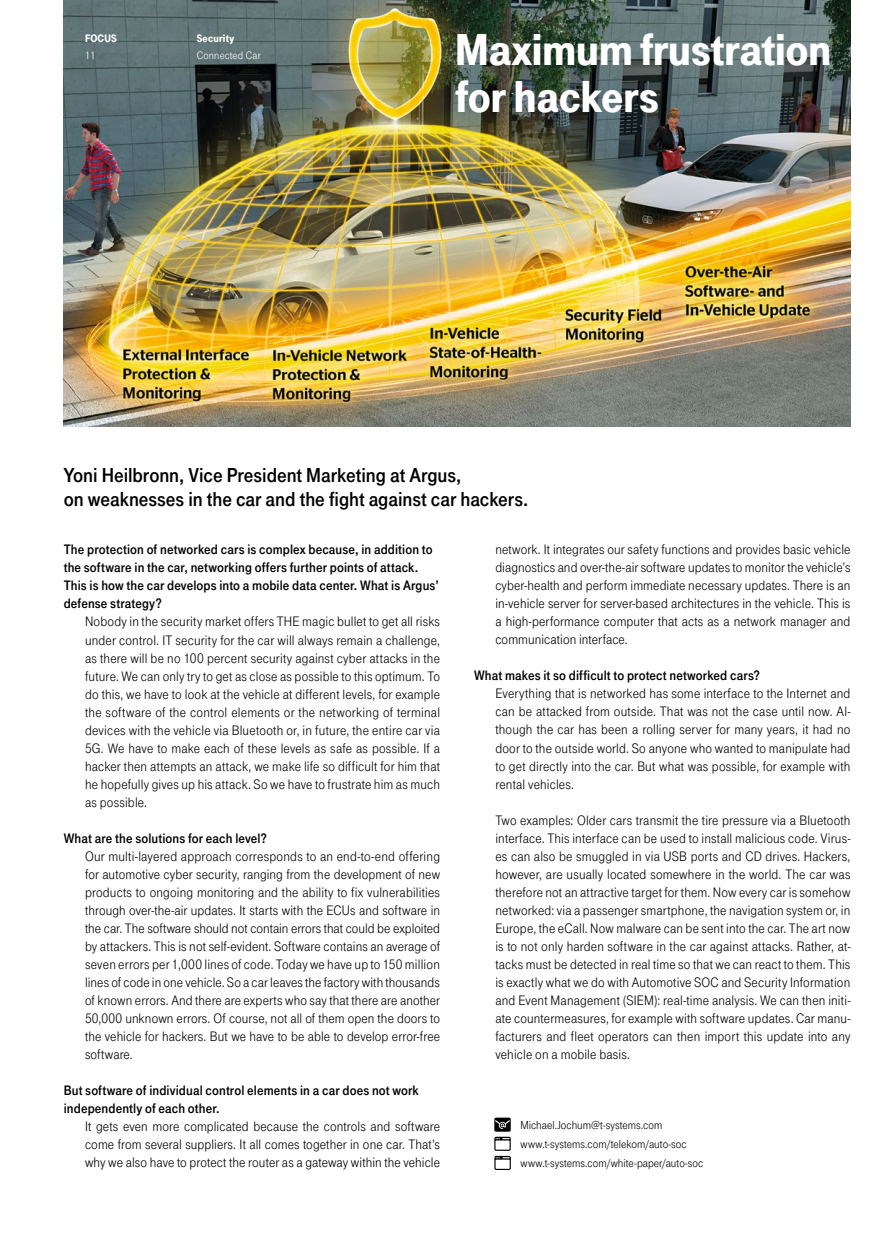
<style>
.page{position:relative;width:893px;height:1234px;background:#fff}
.page>*{position:absolute;margin:0;border:0;box-sizing:border-box;transform-origin:0 0}
.t1{font:46.5px/46.5px "Tele Grotesk Ultr";color:#fff}
.t2{font:21px/24px "Tele Grotesk Fett";letter-spacing:-.005em;color:#000}
.t3{font:14.25px/18px "Tele Grotesk Norm";letter-spacing:.01em;color:#000;text-align:justify}
.t4{font:14.25px/18px "Tele Grotesk Fett";letter-spacing:.01em;color:#000}
.t5{font:12px "Tele Grotesk Norm";letter-spacing:.005em;color:#000}
.t6{font:11.25px "Tele Grotesk Norm";letter-spacing:.02em;color:#fff}
.t7{font:11.25px "Tele Grotesk Ultr";letter-spacing:.015em;color:#fff}
</style>
<div class="page">
<img style="left:64px;top:0;width:786px;height:426px">
<svg style="left:494px;top:1117px;width:17px;height:52px"></svg>
<p class="t7" style="left:85px;top:32px;width:33px">FOCUS</p>
<p class="t7" style="left:197px;top:32px;width:39px">Security</p>
<p class="t6" style="left:85px;top:49px;width:12px">11</p>
<p class="t6" style="left:197px;top:49px;width:66px">Connected Car</p>
<h1 class="t1" style="left:455px;top:27px;width:378px">Maximum frustration for hackers</h1>
<h2 class="t2" style="left:64px;top:463px;width:466px">Yoni Heilbronn, Vice President Marketing at Argus,<br>on weaknesses in the car and the fight against car hackers.</h2>
<p class="t4" style="left:64px;top:540px;width:377px">The protection of networked cars is complex because, in addition to the software in the car, networking offers further points of attack.<br>This is how the car develops into a mobile data center. What is Argus’ defense strategy?</p>
<p class="t3" style="left:85px;top:613px;width:357px">Nobody in the security market offers THE magic bullet to get all risks under control. IT security for the car will always remain a challenge, as there will be no 100 percent security against cyber attacks in the future. We can only try to get as close as possible to this optimum. To do this, we have to look at the vehicle at different levels, for example the software of the control elements or the networking of terminal devices with the vehicle via Bluetooth or, in future, the entire car via 5G. We have to make each of these levels as safe as possible. If a hacker then attempts an attack, we make life so difficult for him that he hopefully gives up his attack. So we have to frustrate him as much as possible.</p>
<p class="t4" style="left:64px;top:828px;width:205px">What are the solutions for each level?</p>
<p class="t3" style="left:85px;top:846px;width:357px">Our multi-layered approach corresponds to an end-to-end offering for automotive cyber security, ranging from the development of new products to ongoing monitoring and the ability to fix vulnerabilities through over-the-air updates. It starts with the ECUs and software in the car. The software should not contain errors that could be exploited by attackers. This is not self-evident. Software contains an average of seven errors per 1,000 lines of code. Today we have up to 150million lines of code in one vehicle. So a car leaves the factory with thousands of known errors. And there are experts who say that there are another 50,000 unknown errors. Of course, not all of them open the doors to the vehicle for hackers. But we have to be able to develop error-free software.</p>
<p class="t4" style="left:64px;top:1080px;width:357px">But software of individual control elements in a car does not work independently of each other.</p>
<p class="t3" style="left:85px;top:1116px;width:357px">It gets even more complicated because the controls and software come from several suppliers. It all comes together in one car. That’s why we also have to protect the router as a gateway within the vehicle</p>
<p class="t3" style="left:495px;top:540px;width:357px">network. It integrates our safety functions and provides basic vehicle diagnostics and over-the-air software updates to monitor the vehicle’s cyber-health and perform immediate necessary updates. There is an in-vehicle server for server-based architectures in the vehicle. This is a high-performance computer that acts as a network manager and communication interface.</p>
<p class="t4" style="left:474px;top:666px;width:287px">What makes it so difficult to protect networked cars?</p>
<p class="t3" style="left:495px;top:684px;width:357px">Everything that is networked has some interface to the Internet and can be attacked from outside. That was not the case until now. Al&shy;though the car has been a rolling server for many years, it had no door to the outside world. So anyone who wanted to manipulate had to get directly into the car. But what was possible, for example with rental vehicles.</p>
<p class="t3" style="left:495px;top:810px;width:357px">Two examples: Older cars transmit the tire pressure via a Bluetooth interface. This interface can be used to install malicious code. Virus&shy;es can also be smuggled in via USB ports and CD drives. Hackers, however, are usually located somewhere in the world. The car was therefore not an attractive target for them. Now every car is somehow networked: via a passenger smartphone, the navigation system or, in Europe, the eCall. Now malware can be sent into the car. The art now is to not only harden software in the car against attacks. Rather, at&shy;tacks must be detected in real time so that we can react to them. This is exactly what we do with Automotive SOC and Security Information and Event Management (SIEM): real-time analysis. We can then initi&shy;ate countermeasures, for example with software updates. Car manu&shy;facturers and fleet operators can then import this update into any vehicle on a mobile basis.</p>
<p class="t5" style="left:520px;top:1117px;width:143px">Michael.Jochum@t-systems.com</p>
<p class="t5" style="left:520px;top:1155px;width:184px">www.t-systems.com/white-paper/auto-soc</p>
<p class="t5" style="left:520px;top:1136px;width:168px">www.t-systems.com/telekom/auto-soc</p>
</div>
